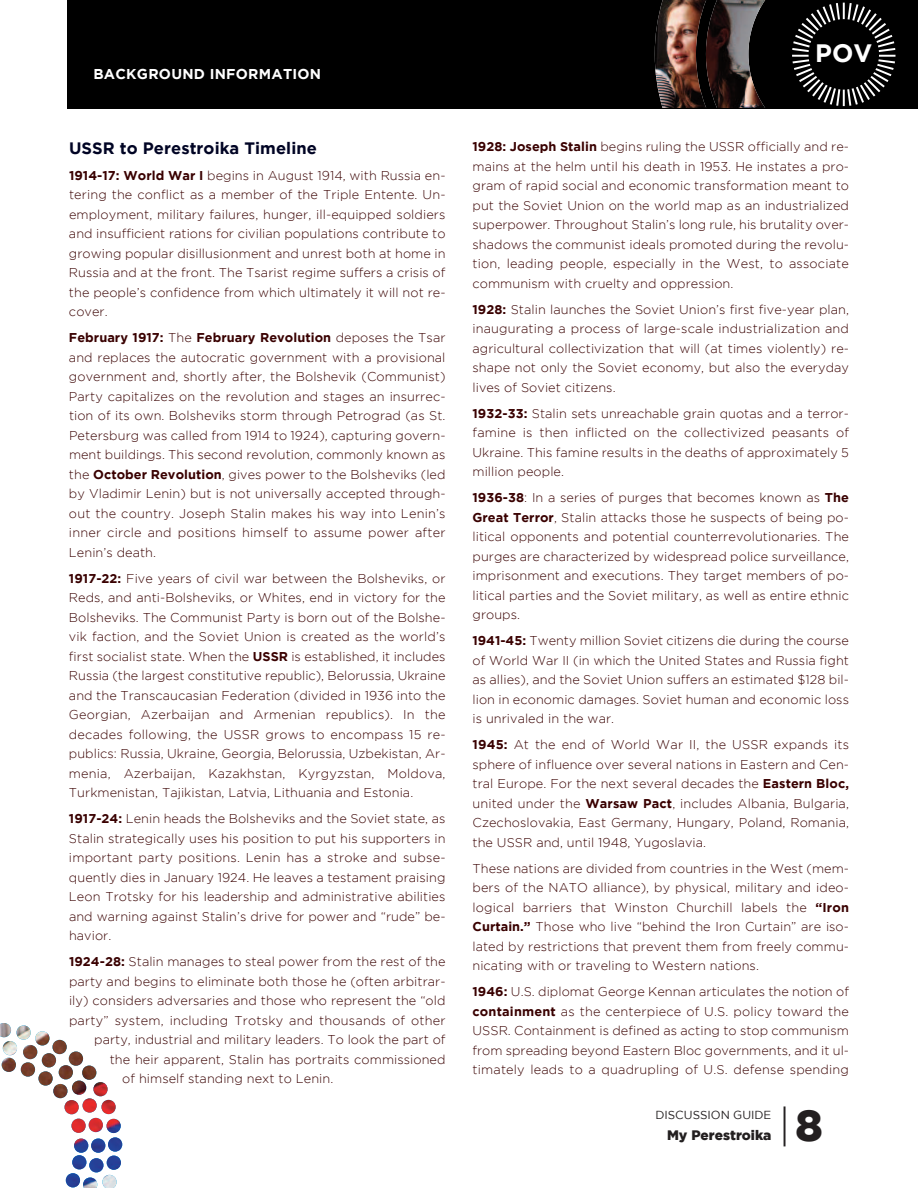
<style>
.page{position:relative;width:918px;height:1188px;background:#fff}
.page>*{position:absolute;margin:0;border:0;box-sizing:border-box;transform-origin:0 0}
.t1{font:300 43.35px "Gotham";color:#231f20}
.t2{font:700 25.2px "Gotham";color:#fff}
.t3{font:700 16.5px "Gotham";letter-spacing:.005em;color:#000424}
.t4{font:700 14.25px "Gotham";letter-spacing:.02em;color:#fff}
.t5{font:900 13.65px "Gotham";color:#231f20}
.t6{font:300 12.75px/19.5px "Gotham";letter-spacing:.005em;color:#390000;text-align:justify}
.t7{font:11.7px "Gotham";color:#231f20}
.s1{font-weight:700}
.s2{font-weight:900}
</style>
<div class="page">
<div style="left:68px;top:0;width:850px;height:108px;background:#000"></div>
<svg style="left:792px;top:3px;width:104px;height:103px"></svg>
<img style="left:655px;top:0;width:110px;height:108px">
<svg style="left:65px;top:1086px;width:57px;height:102px"></svg>
<img style="left:0;top:1023px;width:107px;height:110px">
<p class="t4" style="left:93px;top:69px;width:229px">Background information</p>
<p class="t3" style="left:69px;top:142px;width:249px">ussr to Perestroika timeline</p>
<p class="t6" style="left:69px;top:166px;width:378px"><span class="s1">1914-17: World War i</span> begins in August 1914, with Russia en&shy;tering the conflict as a member of the Triple entente. un&shy;employment, military failures, hunger, ill-equipped soldiers and insufficient rations for civilian populations contribute to growing popular disillusionment and unrest both at home in Russia and at the front. The Tsarist regime suffers a crisis of the people’s confidence from which ultimately it will not re&shy;cover.</p>
<p class="t6" style="left:69px;top:329px;width:378px"><span class="s1">february 1917:</span> The <span class="s1">february revolution</span> deposes the Tsar and replaces the autocratic government with a provisional government and, shortly after, the Bolshevik (communist)<br>Party capitalizes on the revolution and stages an insurrec&shy;tion of its own. Bolsheviks storm through Petrograd (as st.<br>Petersburg was called from 1914 to 1924), capturing govern&shy;ment buildings. This second revolution, commonly known as the <span class="s1">october revolution</span>, gives power to the Bolsheviks (led by Vladimir Lenin) but is not universally accepted through&shy;out the country. Joseph stalin makes his way into Lenin’s inner circle and positions himself to assume power after Lenin’s death.</p>
<p class="t6" style="left:69px;top:569px;width:378px"><span class="s1">1917-22:</span> Five years of civil war between the Bolsheviks, or Reds, and anti-Bolsheviks, or Whites, end in victory for the Bolsheviks. The communist Party is born out of the Bolshe&shy;vik faction, and the soviet union is created as the world’s first socialist state. When the <span class="s1">ussr</span> is established, it includes Russia (the largest constitutive republic), Belorussia, ukraine and the Transcaucasian Federation (divided in 1936 into the Georgian, Azerbaijan and Armenian republics). in the decades following, the ussR grows to encompass 15 re&shy;publics: Russia, ukraine, Georgia, Belorussia, uzbekistan, Ar&shy;menia, Azerbaijan, Kazakhstan, Kyrgyzstan, Moldova, Turkmenistan, Tajikistan, Latvia, Lithuania and estonia.</p>
<p class="t6" style="left:69px;top:810px;width:378px"><span class="s1">1917-24:</span> Lenin heads the Bolsheviks and the soviet state, as stalin strategically uses his position to put his supporters in important party positions. Lenin has a stroke and subse&shy;quently dies in January 1924. He leaves a testament praising Leon Trotsky for his leadership and administrative abilities and warning against stalin’s drive for power and “rude” be&shy;havior.</p>
<p class="t6" style="left:69px;top:953px;width:378px"><span class="s1">1924-28:</span> stalin manages to steal power from the rest of the</p>
<p class="t6" style="left:69px;top:972px;width:378px">party and begins to eliminate both those he (often arbitrar-</p>
<p class="t6" style="left:69px;top:992px;width:378px">ily) considers adversaries and those who represent the “old</p>
<p class="t6" style="left:69px;top:1011px;width:378px">party” system, including Trotsky and thousands of other</p>
<p class="t6" style="left:94px;top:1031px;width:353px">party, industrial and military leaders. To look the part of</p>
<p class="t6" style="left:110px;top:1050px;width:337px">the heir apparent, stalin has portraits commissioned</p>
<p class="t6" style="left:122px;top:1070px;width:213px">of himself standing next to Lenin.</p>
<h2 class="t2" style="left:815px;top:44px;width:59px">PoV</h2>
<p class="t6" style="left:473px;top:138px;width:378px"><span class="s1">1928: Joseph stalin</span> begins ruling the ussR officially and re&shy;mains at the helm until his death in 1953. He instates a pro&shy;gram of rapid social and economic transformation meant to put the soviet union on the world map as an industrialized superpower. Throughout stalin’s long rule, his brutality over&shy;shadows the communist ideals promoted during the revolu&shy;tion, leading people, especially in the West, to associate communism with cruelty and oppression.</p>
<p class="t6" style="left:473px;top:300px;width:378px"><span class="s1">1928:</span> stalin launches the soviet union’s first five-year plan, inaugurating a process of large-scale industrialization and agricultural collectivization that will (at times violently) re&shy;shape not only the soviet economy, but also the everyday lives of soviet citizens.</p>
<p class="t6" style="left:473px;top:404px;width:378px"><span class="s1">1932-33:</span> stalin sets unreachable grain quotas and a terror&shy;famine is then inflicted on the collectivized peasants of ukraine. This famine results in the deaths of approximately 5 million people.</p>
<p class="t6" style="left:473px;top:489px;width:378px"><span class="s1">1936-38</span>: in a series of purges that becomes known as <span class="s1">the great terror</span>, stalin attacks those he suspects of being po&shy;litical opponents and potential counterrevolutionaries. The purges are characterized by widespread police surveillance, imprisonment and executions. They target members of po&shy;litical parties and the soviet military, as well as entire ethnic groups.</p>
<p class="t6" style="left:473px;top:632px;width:378px"><span class="s1">1941-45:</span> Twenty million soviet citizens die during the course of World War ii (in which the united states and Russia fight as allies), and the soviet union suffers an estimated $128 bil&shy;lion in economic damages. soviet human and economic loss is unrivaled in the war.</p>
<p class="t6" style="left:473px;top:736px;width:378px"><span class="s1">1945:</span> At the end of World War ii, the ussR expands its sphere of influence over several nations in eastern and cen&shy;tral europe. For the next several decades the <span class="s1">eastern Bloc, </span>united under the <span class="s1">Warsaw Pact</span>, includes Albania, Bulgaria, czechoslovakia, east Germany, Hungary, Poland, Romania, the ussR and, until 1948, Yugoslavia.</p>
<p class="t6" style="left:473px;top:859px;width:378px">These nations are divided from countries in the West (mem&shy;bers of the nATo alliance), by physical, military and ideo&shy;logical barriers that Winston churchill labels the <span class="s1">“iron curtain.”</span> Those who live “behind the iron curtain” are iso&shy;lated by restrictions that prevent them from freely commu&shy;nicating with or traveling to Western nations.</p>
<p class="t6" style="left:473px;top:983px;width:378px"><span class="s1">1946:</span> u.s. diplomat George Kennan articulates the notion of <span class="s1">containment</span> as the centerpiece of u.s. policy toward the ussR. containment is defined as acting to stop communism from spreading beyond eastern Bloc governments, and it ul&shy;timately leads to a quadrupling of u.s. defense spending</p>
<p class="t7" style="left:655px;top:1110px;width:117px">DISCUSSION GUIDe</p>
<p class="t5" style="left:667px;top:1130px;width:106px">My Perestroika</p>
<h1 class="t1" style="left:779px;top:1109px;width:46px">|<span class="s2">8</span></h1>
</div>
